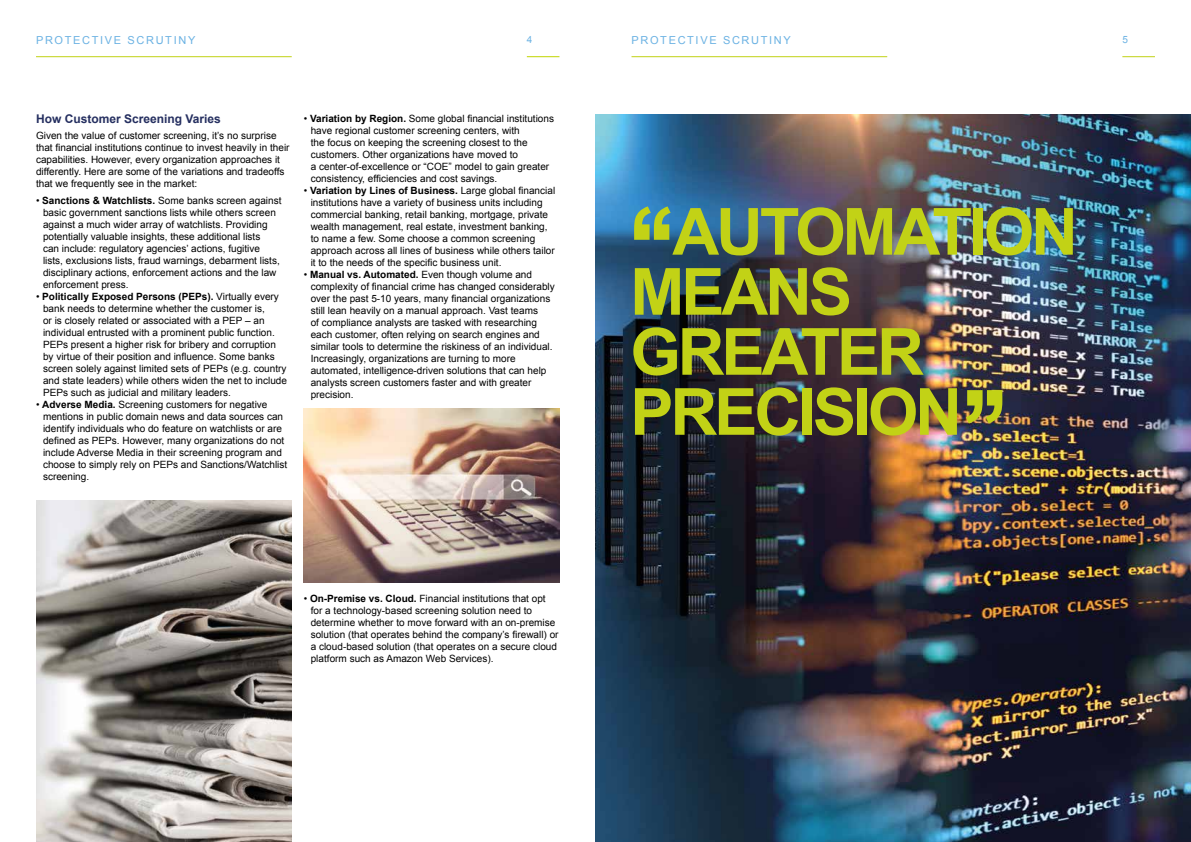
<style>
.page{position:relative;width:1191px;height:842px;background:#fff}
.page>*{position:absolute;margin:0;border:0;box-sizing:border-box;transform-origin:0 0}
.t1{font:700 112.4px "Arial";color:#c2d216}
.t2{font:700 65px/60px "Arial";letter-spacing:-.05em;color:#c2d216}
.t3{font:700 12px "Arial";color:#252f60}
.t4{font:11px "Arial";letter-spacing:.15em;color:#6bb2e3}
.t5{font:10px/12px "Arial";color:#000}
.t6{font:10px "Arial";color:#6bb2e3}
.s1{font-weight:700}
</style>
<div class="page">
<hr style="left:36px;top:56px;width:256px;height:1px;background:#c2d216">
<hr style="left:527px;top:56px;width:32px;height:1px;background:#c2d500">
<hr style="left:631px;top:56px;width:256px;height:1px;background:#c2d216">
<hr style="left:1122px;top:56px;width:33px;height:1px;background:#c2d216">
<img style="left:36px;top:500px;width:256px;height:342px">
<img style="left:595px;top:114px;width:596px;height:728px">
<img style="left:304px;top:408px;width:255px;height:175px">
<p class="t4" style="left:36px;top:34px;width:161px">PROTECTIVE SCRUTINY</p>
<p class="t6" style="left:527px;top:34px;width:7px">4</p>
<p class="t4" style="left:631px;top:34px;width:161px">PROTECTIVE SCRUTINY</p>
<p class="t6" style="left:1122px;top:34px;width:7px">5</p>
<p class="t3" style="left:36px;top:112px;width:186px">How Customer Screening Varies</p>
<p class="t5" style="left:36px;top:129px;width:255px">Given the value of customer screening, it’s no surprise that financial institutions continue to invest heavily in their capabilities. However, every organization approaches it differently. Here are some of the variations and tradeoffs that we frequently see in the market:</p>
<p class="t5" style="left:43px;top:194px;width:240px;text-indent:-7px">• <span class="s1">Sanctions &amp; Watchlists.</span> Some banks screen against basic government sanctions lists while others screen against a much wider array of watchlists. Providing potentially valuable insights, these additional lists<br>can include: regulatory agencies’ actions, fugitive lists, exclusions lists, fraud warnings, debarment lists, disciplinary actions, enforcement actions and the law enforcement press.</p>
<p class="t5" style="left:43px;top:290px;width:246px;text-indent:-7px">• <span class="s1">Politically Exposed Persons (PEPs).</span> Virtually every bank needs to determine whether the customer is,<br>or is closely related or associated with a PEP – an individual entrusted with a prominent public function.<br>PEPs present a higher risk for bribery and corruption by virtue of their position and influence. Some banks screen solely against limited sets of PEPs (e.g. country and state leaders) while others widen the net to include PEPs such as judicial and military leaders.</p>
<p class="t5" style="left:43px;top:398px;width:246px;text-indent:-7px">• <span class="s1">Adverse Media.</span> Screening customers for negative mentions in public domain news and data sources can identify individuals who do feature on watchlists or are defined as PEPs. However, many organizations do not include Adverse Media in their screening program and choose to simply rely on PEPs and Sanctions/Watchlist screening.</p>
<p class="t5" style="left:311px;top:113px;width:245px;text-indent:-7px">• <span class="s1">Variation by Region.</span> Some global financial institutions have regional customer screening centers, with<br>the focus on keeping the screening closest to the customers. Other organizations have moved to<br>a center-of-excellence or “COE” model to gain greater consistency, efficiencies and cost savings.</p>
<p class="t5" style="left:311px;top:185px;width:246px;text-indent:-7px">• <span class="s1">Variation by Lines of Business.</span> Large global financial institutions have a variety of business units including commercial banking, retail banking, mortgage, private wealth management, real estate, investment banking, to name a few. Some choose a common screening approach across all lines of business while others tailor it to the needs of the specific business unit.</p>
<p class="t5" style="left:311px;top:269px;width:245px;text-indent:-7px">• <span class="s1">Manual vs. Automated.</span> Even though volume and complexity of financial crime has changed considerably over the past 5-10 years, many financial organizations still lean heavily on a manual approach. Vast teams<br>of compliance analysts are tasked with researching each customer, often relying on search engines and similar tools to determine the riskiness of an individual.<br>Increasingly, organizations are turning to more automated, intelligence-driven solutions that can help analysts screen customers faster and with greater precision.</p>
<p class="t5" style="left:311px;top:593px;width:249px;text-indent:-7px">• <span class="s1">On-Premise vs. Cloud.</span> Financial institutions that opt for a technology-based screening solution need to determine whether to move forward with an on-premise solution (that operates behind the company’s firewall) or a cloud-based solution (that operates on a secure cloud platform such as Amazon Web Services).</p>
<h1 class="t1" style="left:626px;top:186px;width:53px">‘‘</h1>
<h2 class="t2" style="left:630px;top:202px;width:449px;text-indent:42px">AUTOMATION<br>MEANS<br>GREATER<br>PRECISION</h2>
<h1 class="t1" style="left:1010px;top:444px;width:53px;rotate:-180deg">‘‘</h1>
</div>
